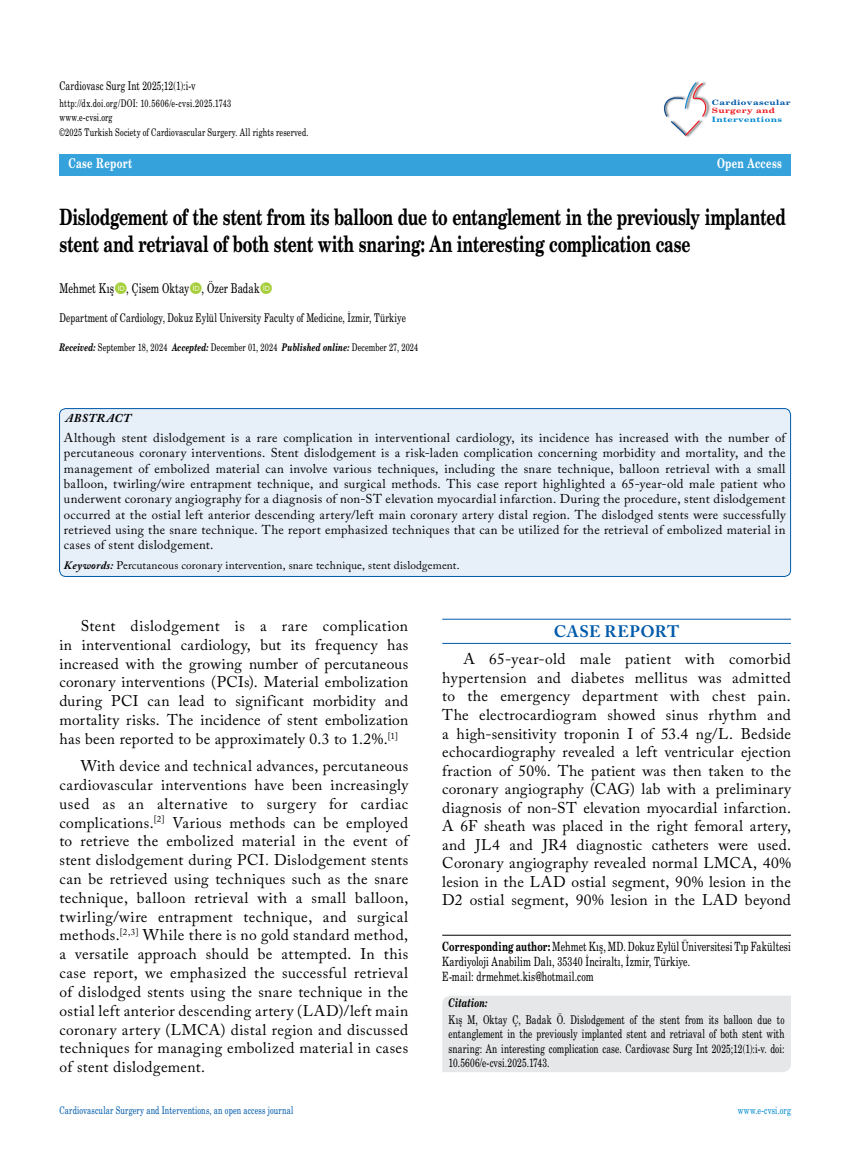
<style>
.page{position:relative;width:859px;height:1170px;background:#fff}
.page>*{position:absolute;margin:0;border:0;box-sizing:border-box;transform-origin:0 0}
.t1{font:22.5px/27px "Madison Bold Tr";letter-spacing:-.015em;color:#000}
.t2{font:700 16.5px "Adobe Caslon Pro";letter-spacing:.02em;color:#005baa}
.t3{font:15.45px/18.8px "Adobe Caslon Pro";letter-spacing:.015em;color:#000;text-align:justify}
.t4{font:13.5px "Madison Tr";letter-spacing:.005em;color:#000}
.t5{font:13.5px "Madison Bold Tr";letter-spacing:.025em;color:#fff}
.t6{font:12.75px/15.3px "Adobe Caslon Pro";letter-spacing:.02em;color:#000;text-align:justify}
.t7{font:12.75px/15.3px "Madison Tr";letter-spacing:.01em;color:#000}
.t8{font:12px/14.4px "Madison Tr";letter-spacing:.01em;color:#000;text-align:justify}
.t9{font:12px "Madison Bold Italic Tr";letter-spacing:.005em;color:#000}
.t10{font:italic 700 12px "Adobe Caslon Pro";letter-spacing:.04em;color:#000}
.t11{font:11.25px "Adobe Caslon Pro";letter-spacing:.015em;color:#000}
.t12{font:10.5px/14.7px "Madison Tr";letter-spacing:.02em;color:#000}
.t13{font:10.5px "Madison Tr";letter-spacing:.015em;color:#005baa}
.t14{font:10.5px "Madison Tr";letter-spacing:.015em;color:#0089cf}
.t15{font:7.35px "Madison Bold Tr";letter-spacing:.03em;color:#005baa;scale:1.8 1}
.t16{font:7.35px "Madison Bold Tr";letter-spacing:.03em;color:#0089cf;scale:1.8 1}
.t17{font:7.35px "Madison Bold Tr";letter-spacing:.03em;color:#ed1d24;scale:1.8 1}
.s1{font-family:"Madison Bold Italic Tr"}
.s2{font-weight:700;font-style:italic}
.s3{font-family:"Madison Bold Tr"}
</style>
<div class="page">
<img style="left:685px;top:81px;width:25px;height:56px">
<svg style="left:664px;top:82px;width:44px;height:54px"></svg>
<div style="left:60px;top:154px;width:731px;height:22px;background:#35a2db"></div>
<div style="left:60px;top:408px;width:730px;height:168px;background:#e7eff9;border-radius:6px"></div>
<div style="left:59px;top:408px;width:732px;height:168px;border:1px solid #005baa;border-radius:6px"></div>
<hr style="left:442px;top:934px;width:349px;height:1px;background:#000">
<div style="left:442px;top:996px;width:349px;height:75px;background:#e6e7e8"></div>
<hr style="left:442px;top:619px;width:349px;height:1px;background:#005baa">
<hr style="left:442px;top:643px;width:349px;height:1px;background:#005baa">
<p class="t8" style="left:60px;top:78px;width:138px">Cardiovasc Surg Int 2025;12(1):i-v</p>
<p class="t12" style="left:60px;top:95px;width:250px">http://dx.doi.org/DOI: 10.5606/e-cvsi.2025.1743<br>www.e-cvsi.org<br>©2025 Turkish Society of Cardiovascular Surgery. All rights reserved.</p>
<p class="t15" style="left:712px;top:97px;width:45px">Cardiovascular</p>
<p class="t17" style="left:712px;top:106px;width:37px">Surgery and</p>
<p class="t16" style="left:712px;top:115px;width:40px">Interventions</p>
<p class="t5" style="left:69px;top:155px;width:65px">Case Report</p>
<p class="t5" style="left:717px;top:155px;width:66px">Open Access</p>
<h1 class="t1" style="left:60px;top:202px;width:728px">Dislodgement of the stent from its balloon due to entanglement in the previously implanted stent and retriaval of both stent with snaring: An interesting complication case</h1>
<p class="t4" style="left:60px;top:280px;width:202px">Mehmet Kış , Çisem Oktay , Özer Badak</p>
<p class="t8" style="left:60px;top:310px;width:348px">Department of Cardiology, Dokuz Eylül University Faculty of Medicine, İzmir, Türkiye</p>
<p class="t12" style="left:60px;top:340px;width:360px"><span class="s1">Received:</span> September 18, 2024 <span class="s1">Accepted:</span> December 01, 2024 <span class="s1">Published online:</span> December 27, 2024</p>
<p class="t10" style="left:65px;top:411px;width:67px">ABSTRACT</p>
<p class="t6" style="left:64px;top:430px;width:723px">Although stent dislodgement is a rare complication in interventional cardiology, its incidence has increased with the number of percutaneous coronary interventions. Stent dislodgement is a risk-laden complication concerning morbidity and mortality, and the management of embolized material can involve various techniques, including the snare technique, balloon retrieval with a small balloon, twirling/wire entrapment technique, and surgical methods. This case report highlighted a 65-year-old male patient who underwent coronary angiography for a diagnosis of non-ST elevation myocardial infarction. During the procedure, stent dislodgement occurred at the ostial left anterior descending artery/left main coronary artery distal region. The dislodged stents were successfully retrieved using the snare technique. The report emphasized techniques that can be utilized for the retrieval of embolized material in cases of stent dislodgement.</p>
<p class="t11" style="left:64px;top:558px;width:397px"><span class="s2">Keywords:</span> Percutaneous coronary intervention, snare technique, stent dislodgement.</p>
<p class="t3" style="left:60px;top:616px;width:350px;text-indent:21px">Stent dislodgement is a rare complication in interventional cardiology, but its frequency has increased with the growing number of percutaneous coronary interventions (PCIs). Material embolization during PCI can lead to significant morbidity and mortality risks. The incidence of stent embolization has been reported to be approximately 0.3 to 1.2%.<sup>[1]</sup></p>
<p class="t3" style="left:60px;top:756px;width:350px;text-indent:21px">With device and technical advances, percutaneous cardiovascular interventions have been increasingly used as an alternative to surgery for cardiac complications.<sup>[2]</sup> Various methods can be employed to retrieve the embolized material in the event of stent dislodgement during PCI. Dislodgement stents can be retrieved using techniques such as the snare technique, balloon retrieval with a small balloon, twirling/wire entrapment technique, and surgical methods.<sup>[2,3]</sup> While there is no gold standard method, a versatile approach should be attempted. In this case report, we emphasized the successful retrieval of dislodged stents using the snare technique in the ostial left anterior descending artery (LAD)/left main coronary artery (LMCA) distal region and discussed techniques for managing embolized material in cases of stent dislodgement.</p>
<p class="t2" style="left:554px;top:622px;width:127px">CASE REPORT</p>
<p class="t3" style="left:442px;top:649px;width:350px;text-indent:21px">A 65-year-old male patient with comorbid hypertension and diabetes mellitus was admitted to the emergency department with chest pain.<br>The electrocardiogram showed sinus rhythm and a high-sensitivity troponin I of 53.4 ng/L. Bedside echocardiography revealed a left ventricular ejection fraction of 50%. The patient was then taken to the coronary angiography (CAG) lab with a preliminary diagnosis of non-ST elevation myocardial infarction.<br>A 6F sheath was placed in the right femoral artery, and JL4 and JR4 diagnostic catheters were used.<br>Coronary angiography revealed normal LMCA, 40% lesion in the LAD ostial segment, 90% lesion in the D2 ostial segment, 90% lesion in the LAD beyond</p>
<p class="t7" style="left:442px;top:938px;width:350px"><span class="s3">Corresponding author:</span> Mehmet Kış, MD. Dokuz Eylül Üniversitesi Tıp Fakültesi<br>Kardiyoloji Anabilim Dalı, 35340 İnciraltı, İzmir, Türkiye.<br>E-mail: drmehmet.kis@hotmail.com</p>
<p class="t9" style="left:449px;top:995px;width:41px">Citation:</p>
<p class="t8" style="left:449px;top:1011px;width:337px">Kış M, Oktay Ç, Badak Ö. Dislodgement of the stent from its balloon due to entanglement in the previously implanted stent and retriaval of both stent with snaring: An interesting complication case. Cardiovasc Surg Int 2025;12(1):i-v. doi:<br>10.5606/e-cvsi.2025.1743.</p>
<p class="t13" style="left:60px;top:1103px;width:235px">Cardiovascular Surgery and Interventions, an open access journal</p>
<p class="t14" style="left:738px;top:1103px;width:55px">www.e-cvsi.org</p>
</div>
